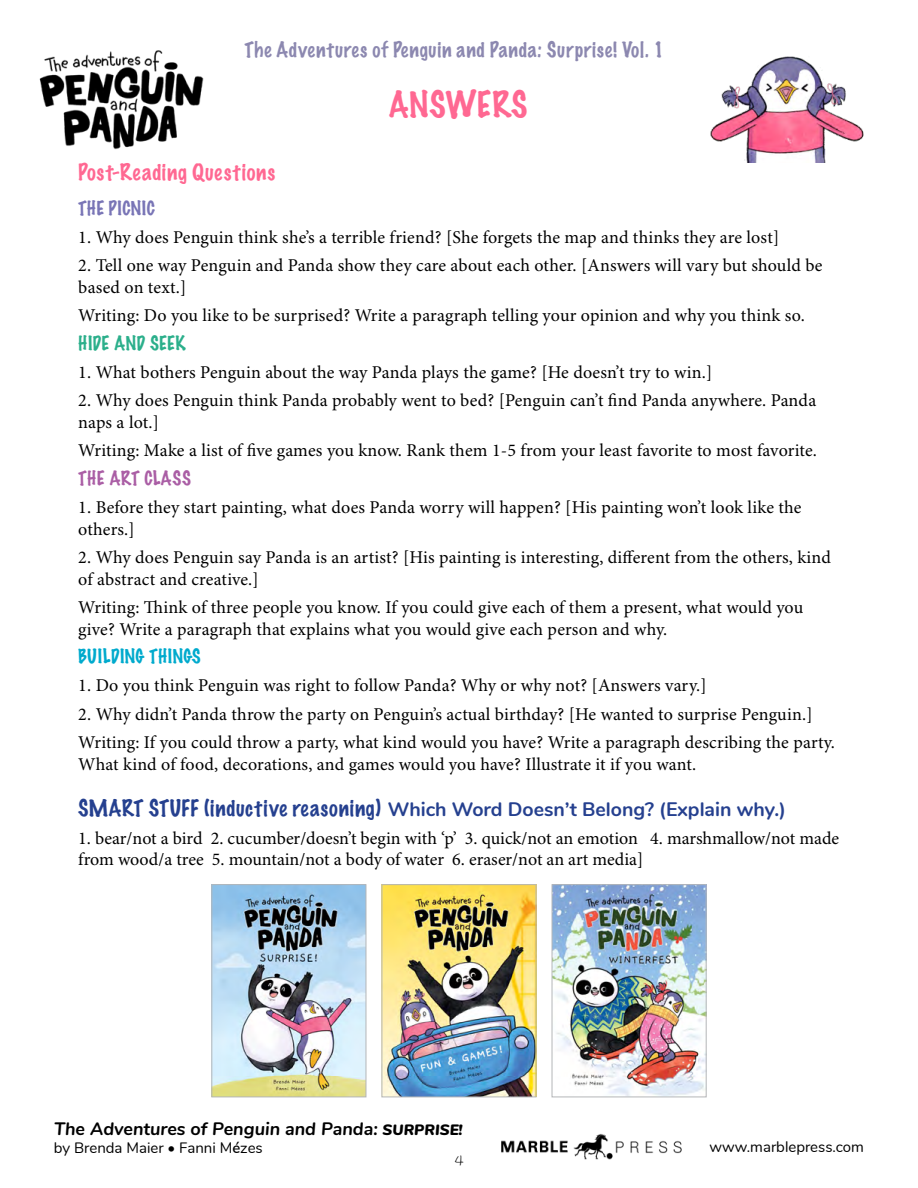
<style>
.page{position:relative;width:918px;height:1188px;background:#fff}
.page>*{position:absolute;margin:0;border:0;box-sizing:border-box;transform-origin:0 0}
.t1{font:100 33px "Marker Felt";color:#ff6892}
.t2{font:100 21px "Marker Felt";letter-spacing:.04em;color:#ff6892}
.t3{font:700 19.5px "Nunito";color:#25408f}
.t4{font:100 19.5px "Marker Felt";letter-spacing:.04em;color:#8c88b0}
.t5{font:18px/21.6px "Minion Pro";letter-spacing:.005em;color:#000}
.t6{font:italic 700 18px "Nunito";color:#000}
.t7{font:100 18px "Marker Felt";letter-spacing:.01em;color:#00aacd}
.t8{font:100 18px "Marker Felt";letter-spacing:.01em;color:#2baf8b}
.t9{font:100 18px "Marker Felt";letter-spacing:.01em;color:#aa5ea5}
.t10{font:100 18px "Marker Felt";letter-spacing:.025em;color:#7975b6}
.t11{font:300 18px "Gaegu";color:#000}
.t12{font:15px "Nunito";color:#000}
.s1{font-family:"Marker Felt";font-weight:100;font-size:21px}
.s2{font-weight:900;font-size:15px}
.s3{font-family:"Nunito Sans";font-weight:600}
</style>
<div class="page">
<img style="left:501px;top:1134px;width:181px;height:26px">
<img style="left:39px;top:50px;width:165px;height:100px">
<img style="left:710px;top:56px;width:154px;height:107px">
<img style="left:213px;top:886px;width:151px;height:209px">
<div style="left:211px;top:884px;width:155px;height:213px;border:1px solid #b4b6b8"></div>
<img style="left:384px;top:886px;width:150px;height:209px">
<div style="left:382px;top:884px;width:154px;height:213px;border:1px solid #b4b6b8"></div>
<img style="left:554px;top:886px;width:151px;height:209px">
<div style="left:552px;top:884px;width:155px;height:213px;border:1px solid #b4b6b8"></div>
<p class="t4" style="left:245px;top:34px;width:422px">The Adventures of Penguin and Panda: Surprise! Vol. 1</p>
<h1 class="t1" style="left:389px;top:78px;width:140px">ANSWERS</h1>
<p class="t2" style="left:78px;top:155px;width:198px">Post-Reading Questions</p>
<p class="t10" style="left:78px;top:194px;width:78px">THE PICNIC</p>
<p class="t5" style="left:78px;top:227px;width:702px">1. Why does Penguin think she’s a terrible friend? [She forgets the map and thinks they are lost]</p>
<p class="t5" style="left:78px;top:256px;width:746px">2. Tell one way Penguin and Panda show they care about each other. [Answers will vary but should be based on text.]</p>
<p class="t5" style="left:78px;top:306px;width:728px">Writing: Do you like to be surprised? Write a paragraph telling your opinion and why you think so.</p>
<p class="t8" style="left:78px;top:329px;width:109px">HIDE AND SEEK</p>
<p class="t5" style="left:78px;top:362px;width:635px">1. What bothers Penguin about the way Panda plays the game? [He doesn’t try to win.]</p>
<p class="t5" style="left:78px;top:391px;width:739px">2. Why does Penguin think Panda probably went to bed? [Penguin can’t find Panda anywhere. Panda naps a lot.]</p>
<p class="t5" style="left:78px;top:441px;width:740px">Writing: Make a list of five games you know. Rank them 1-5 from your least favorite to most favorite.</p>
<p class="t9" style="left:78px;top:464px;width:114px">THE ART CLASS</p>
<p class="t5" style="left:78px;top:497px;width:725px">1. Before they start painting, what does Panda worry will happen? [His painting won’t look like the others.]</p>
<p class="t5" style="left:78px;top:547px;width:754px">2. Why does Penguin say Panda is an artist? [His painting is interesting, different from the others, kind of abstract and creative.]</p>
<p class="t5" style="left:78px;top:597px;width:727px">Writing: Think of three people you know. If you could give each of them a present, what would you give? Write a paragraph that explains what you would give each person and why.</p>
<p class="t7" style="left:78px;top:642px;width:124px">BUILDING THINGS</p>
<p class="t5" style="left:78px;top:676px;width:630px">1. Do you think Penguin was right to follow Panda? Why or why not? [Answers vary.]</p>
<p class="t5" style="left:78px;top:700px;width:758px;line-height:28.3px">2. Why didn’t Panda throw the party on Penguin’s actual birthday? [He wanted to surprise Penguin.]<br>Writing: If you could throw a party, what kind would you have? Write a paragraph describing the party.</p>
<p class="t5" style="left:78px;top:754px;width:620px">What kind of food, decorations, and games would you have? Illustrate it if you want.</p>
<p class="t3" style="left:78px;top:794px;width:709px"><span class="s1">SMART STUFF (inductive reasoning)</span> Which Word Doesn’t Belong? (Explain why.)</p>
<p class="t5" style="left:78px;top:828px;width:762px">1. bear/not a bird 2. cucumber/doesn’t begin with ‘p’ 3. quick/not an emotion 4. marshmallow/not made from wood/a tree 5. mountain/not a body of water 6. eraser/not an art media]</p>
<p class="t6" style="left:54px;top:1115px;width:410px">The Adventures of Penguin and Panda: <span class="s2">SURPRISE!</span></p>
<p class="t12" style="left:54px;top:1137px;width:210px">by Brenda Maier • Fanni M<span class="s3">é</span>zes</p>
<p class="t11" style="left:454px;top:1151px;width:11px">4</p>
<p class="t12" style="left:710px;top:1136px;width:156px">www.marblepress.com</p>
</div>
